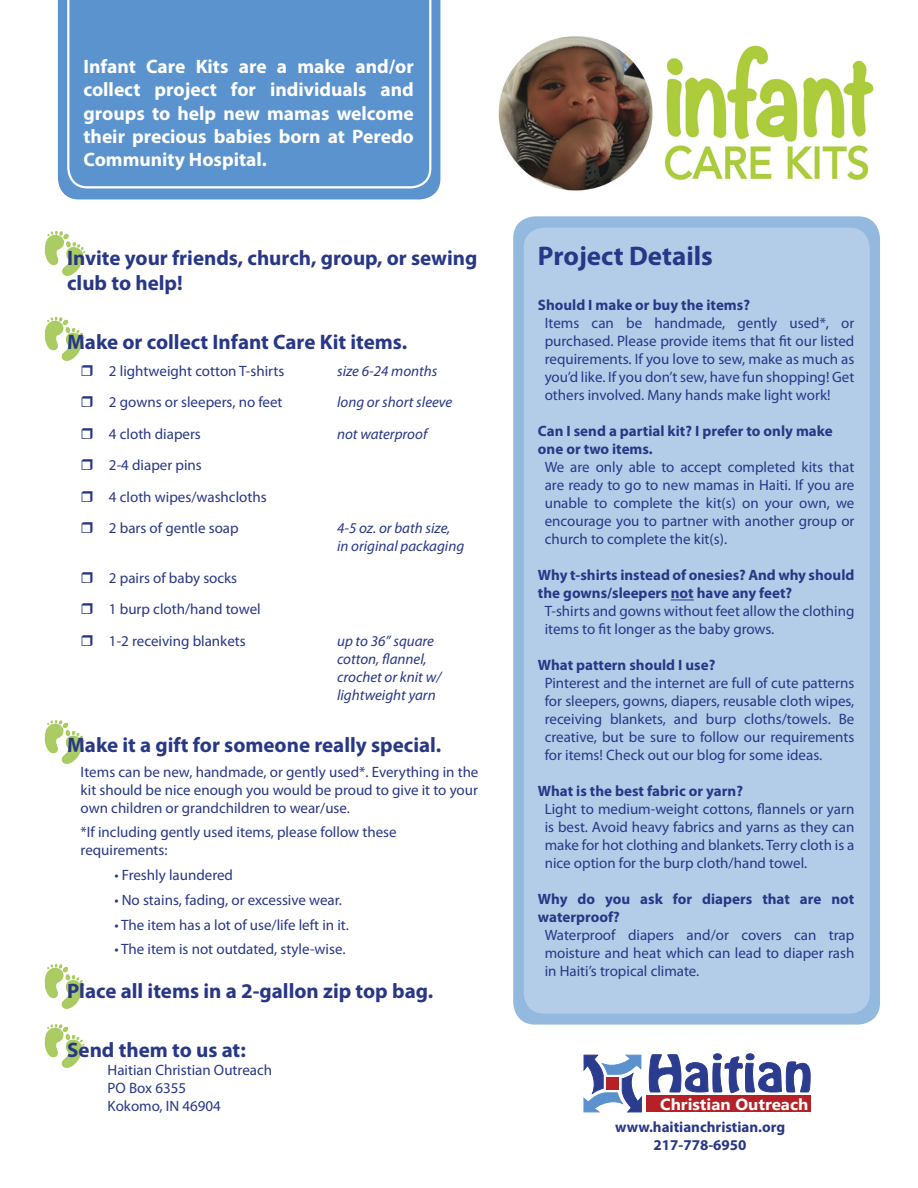
<style>
.page{position:relative;width:918px;height:1188px;background:#fff}
.page>*{position:absolute;margin:0;border:0;box-sizing:border-box;transform-origin:0 0}
.t1{font:44.85px "Hobo Std";color:#2b3c8f;scale:1.16 1}
.t2{font:700 27px "Myriad Pro";color:#283786}
.t3{font:700 21px/25.2px "Myriad Pro";color:#283786}
.t4{font:700 19.5px/23.4px "Myriad Pro";color:#fff;text-align:justify}
.t5{font:700 16.05px "Segoe UI";color:#fff;scale:1.06 1}
.t6{font:15px/18px "Myriad Pro";color:#283786;text-align:justify}
.t7{font:700 15px/18px "Myriad Pro";color:#283786}
.t8{font:italic 15px/18px "Myriad Pro";color:#283786}
</style>
<div class="page">
<div style="left:514px;top:217px;width:365px;height:807px;background:#94b9df;border-radius:21px"></div>
<div style="left:513px;top:216px;width:367px;height:809px;border:2px solid #5a93ce;border-radius:21px"></div>
<svg style="left:58px;top:0;width:382px;height:199px;background:#6298d0"></svg>
<div style="left:524px;top:228px;width:346px;height:786px;background:#b3cde8;border-radius:20px"></div>
<img style="left:44px;top:1023px;width:41px;height:45px">
<img style="left:44px;top:964px;width:41px;height:45px">
<img style="left:44px;top:719px;width:41px;height:45px">
<img style="left:44px;top:316px;width:41px;height:45px">
<img style="left:44px;top:230px;width:42px;height:46px">
<div style="left:646px;top:1095px;width:165px;height:17px;background:#b52126"></div>
<svg style="left:648px;top:1053px;width:163px;height:40px"></svg>
<svg style="left:583px;top:1054px;width:59px;height:59px"></svg>
<img style="left:498px;top:36px;width:376px;height:155px">
<div style="left:67px;top:0;width:364px;height:188px;background:#5a93ce"></div>
<svg style="left:671px;top:600px;width:23px;height:1px"></svg>
<h3 class="t4" style="left:83px;top:54px;width:332px">Infant Care Kits are a make and/or collect project for individuals and groups to help new mamas welcome their precious babies born at Peredo Community Hospital.</h3>
<h3 class="t3" style="left:67px;top:245px;width:412px">Invite your friends, church, group, or sewing club to help!</h3>
<h3 class="t3" style="left:67px;top:329px;width:342px">Make or collect Infant Care Kit items.</h3>
<p class="t6" style="left:109px;top:361px;width:177px">2 lightweight cotton T-shirts</p>
<p class="t8" style="left:337px;top:361px;width:102px">size 6-24 months</p>
<p class="t6" style="left:109px;top:393px;width:175px">2 gowns or sleepers, no feet</p>
<p class="t8" style="left:337px;top:393px;width:117px">long or short sleeve</p>
<p class="t6" style="left:109px;top:424px;width:93px">4 cloth diapers</p>
<p class="t8" style="left:337px;top:424px;width:92px">not waterproof</p>
<p class="t6" style="left:109px;top:449px;width:159px;line-height:31.5px;text-align:left">2-4 diaper pins<br>4 cloth wipes/washcloths<br>2 bars of gentle soap</p>
<p class="t8" style="left:337px;top:519px;width:129px">4-5 oz. or bath size, in original packaging</p>
<p class="t6" style="left:109px;top:562px;width:153px;line-height:31.5px;text-align:left">2 pairs of baby socks<br>1 burp cloth/hand towel<br>1-2 receiving blankets</p>
<p class="t8" style="left:337px;top:631px;width:106px">up to 36” square cotton, flannel, crochet or knit w/ lightweight yarn</p>
<h3 class="t3" style="left:67px;top:732px;width:376px">Make it a gift for someone really special.</h3>
<p class="t6" style="left:81px;top:762px;width:399px">Items can be new, handmade, or gently used*. Everything in the kit should be nice enough you would be proud to give it to your own children or grandchildren to wear/use.</p>
<p class="t6" style="left:81px;top:823px;width:318px">*If including gently used items, please follow these requirements:</p>
<p class="t6" style="left:114px;top:866px;width:120px">• Freshly laundered</p>
<p class="t6" style="left:114px;top:891px;width:229px">• No stains, fading, or excessive wear.</p>
<p class="t6" style="left:114px;top:915px;width:236px">• The item has a lot of use/life left in it.</p>
<p class="t6" style="left:114px;top:940px;width:233px">• The item is not outdated, style-wise.</p>
<h3 class="t3" style="left:67px;top:977px;width:368px">Place all items in a 2-gallon zip top bag.</h3>
<h3 class="t3" style="left:67px;top:1036px;width:180px">Send them to us at:</h3>
<p class="t6" style="left:108px;top:1060px;width:166px;text-align:left">Haitian Christian Outreach<br>PO Box 6355<br>Kokomo, IN 46904</p>
<h2 class="t2" style="left:538px;top:239px;width:176px">Project Details</h2>
<p class="t7" style="left:538px;top:296px;width:214px">Should I make or buy the items?</p>
<p class="t6" style="left:545px;top:314px;width:311px">Items can be handmade, gently used*, or purchased. Please provide items that fit our listed requirements. If you love to sew, make as much as you’d like. If you don’t sew, have fun shopping! Get others involved. Many hands make light work!</p>
<p class="t7" style="left:538px;top:422px;width:296px">Can I send a partial kit? I prefer to only make one or two items.</p>
<p class="t6" style="left:545px;top:458px;width:311px">We are only able to accept completed kits that are ready to go to new mamas in Haiti. If you are unable to complete the kit(s) on your own, we encourage you to partner with another group or church to complete the kit(s).</p>
<p class="t7" style="left:538px;top:566px;width:318px">Why t-shirts instead of onesies? And why should the gowns/sleepers not have any feet?</p>
<p class="t6" style="left:545px;top:602px;width:311px">T-shirts and gowns without feet allow the clothing items to fit longer as the baby grows.</p>
<p class="t7" style="left:538px;top:656px;width:179px">What pattern should I use?</p>
<p class="t6" style="left:545px;top:674px;width:311px">Pinterest and the internet are full of cute patterns for sleepers, gowns, diapers, reusable cloth wipes, receiving blankets, and burp cloths/towels. Be creative, but be sure to follow our requirements for items! Check out our blog for some ideas.</p>
<p class="t7" style="left:538px;top:782px;width:207px">What is the best fabric or yarn?</p>
<p class="t6" style="left:545px;top:800px;width:311px">Light to medium-weight cottons, flannels or yarn is best. Avoid heavy fabrics and yarns as they can make for hot clothing and blankets. Terry cloth is a nice option for the burp cloth/hand towel.</p>
<p class="t7" style="left:538px;top:890px;width:318px">Why do you ask for diapers that are not waterproof?</p>
<p class="t6" style="left:545px;top:926px;width:311px">Waterproof diapers and/or covers can trap moisture and heat which can lead to diaper rash in Haiti’s tropical climate.</p>
<h1 class="t1" style="left:647px;top:1043px;width:145px">Haitian</h1>
<p class="t5" style="left:660px;top:1092px;width:141px">Christian Outreach</p>
<p class="t7" style="left:615px;top:1118px;width:172px;text-align:center">www.haitianchristian.org<br>217-778-6950</p>
</div>
